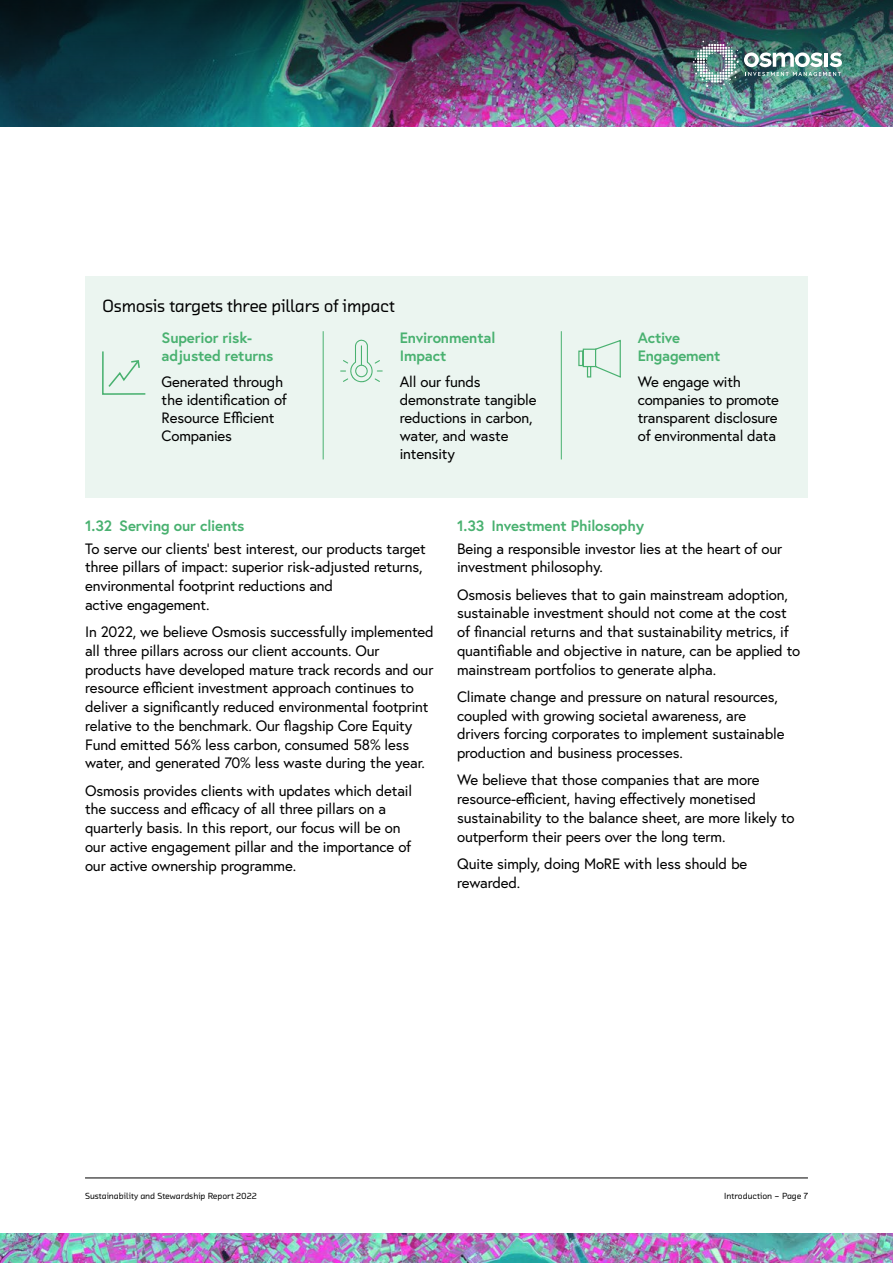
<style>
.page{position:relative;width:893px;height:1263px;background:#fff}
.page>*{position:absolute;margin:0;border:0;box-sizing:border-box;transform-origin:0 0}
.t1{font:500 18px "Chambers Sans Pro";letter-spacing:-.02em;color:#000}
.t2{font:15px/18.8px "Europa";letter-spacing:-.01em;color:#000}
.t3{font:700 15px/18px "Europa";letter-spacing:-.01em;color:#49b170}
.t4{font:500 9px "Chambers Sans Pro";color:#000}
</style>
<div class="page">
<img style="left:0;top:1233px;width:893px;height:30px">
<img style="left:0;top:0;width:893px;height:127px">
<div style="left:85px;top:276px;width:723px;height:221px;background:#ebf5f0"></div>
<hr style="left:323px;top:331px;width:1px;height:128px;background:#49b170">
<hr style="left:561px;top:331px;width:1px;height:128px;background:#49b170">
<svg style="left:102px;top:351px;width:44px;height:44px"></svg>
<svg style="left:340px;top:339px;width:43px;height:44px"></svg>
<svg style="left:578px;top:339px;width:43px;height:39px"></svg>
<img style="left:691px;top:39px;width:151px;height:50px">
<hr style="left:85px;top:1177px;width:723px;height:1px;background:#000">
<p class="t1" style="left:102px;top:295px;width:294px">Osmosis targets three pillars of impact</p>
<p class="t3" style="left:162px;top:328px;width:113px">Superior risk&shy;adjusted returns</p>
<p class="t2" style="left:162px;top:373px;width:127px;line-height:18px">Generated through the identification of<br>Resource Efficient<br>Companies</p>
<p class="t3" style="left:400px;top:328px;width:97px">Environmental<br>Impact</p>
<p class="t2" style="left:400px;top:373px;width:138px;line-height:18px">All our funds demonstrate tangible reductions in carbon, water, and waste intensity</p>
<p class="t3" style="left:638px;top:328px;width:84px">Active<br>Engagement</p>
<p class="t2" style="left:638px;top:373px;width:143px;line-height:18px">We engage with companies to promote transparent disclosure of environmental data</p>
<p class="t3" style="left:85px;top:516px;width:161px">1.32 Serving our clients</p>
<p class="t2" style="left:85px;top:539px;width:342px">To serve our clients’ best interest, our products target three pillars of impact: superior risk-adjusted returns, environmental footprint reductions and<br>active engagement.</p>
<p class="t2" style="left:85px;top:622px;width:350px">In 2022, we believe Osmosis successfully implemented all three pillars across our client accounts. Our products have developed mature track records and our resource efficient investment approach continues to deliver a significantly reduced environmental footprint relative to the benchmark. Our flagship Core Equity Fund emitted 56% less carbon, consumed 58% less water, and generated 70% less waste during the year.</p>
<p class="t2" style="left:85px;top:781px;width:329px">Osmosis provides clients with updates which detail the success and efficacy of all three pillars on a quarterly basis. In this report, our focus will be on our active engagement pillar and the importance of our active ownership programme.</p>
<p class="t3" style="left:457px;top:516px;width:188px">1.33 Investment Philosophy</p>
<p class="t2" style="left:457px;top:539px;width:327px">Being a responsible investor lies at the heart of our investment philosophy.</p>
<p class="t2" style="left:457px;top:585px;width:345px">Osmosis believes that to gain mainstream adoption, sustainable investment should not come at the cost of financial returns and that sustainability metrics, if quantifiable and objective in nature, can be applied to mainstream portfolios to generate alpha.</p>
<p class="t2" style="left:457px;top:687px;width:329px">Climate change and pressure on natural resources, coupled with growing societal awareness, are drivers forcing corporates to implement sustainable production and business processes.</p>
<p class="t2" style="left:457px;top:770px;width:339px">We believe that those companies that are more resource-efficient, having effectively monetised sustainability to the balance sheet, are more likely to outperform their peers over the long term.</p>
<p class="t2" style="left:457px;top:854px;width:292px">Quite simply, doing MoRE with less should be rewarded.</p>
<p class="t4" style="left:85px;top:1190px;width:173px">Sustainability and Stewardship Report 2022</p>
<p class="t4" style="left:724px;top:1190px;width:85px">Introduction – Page 7</p>
</div>
